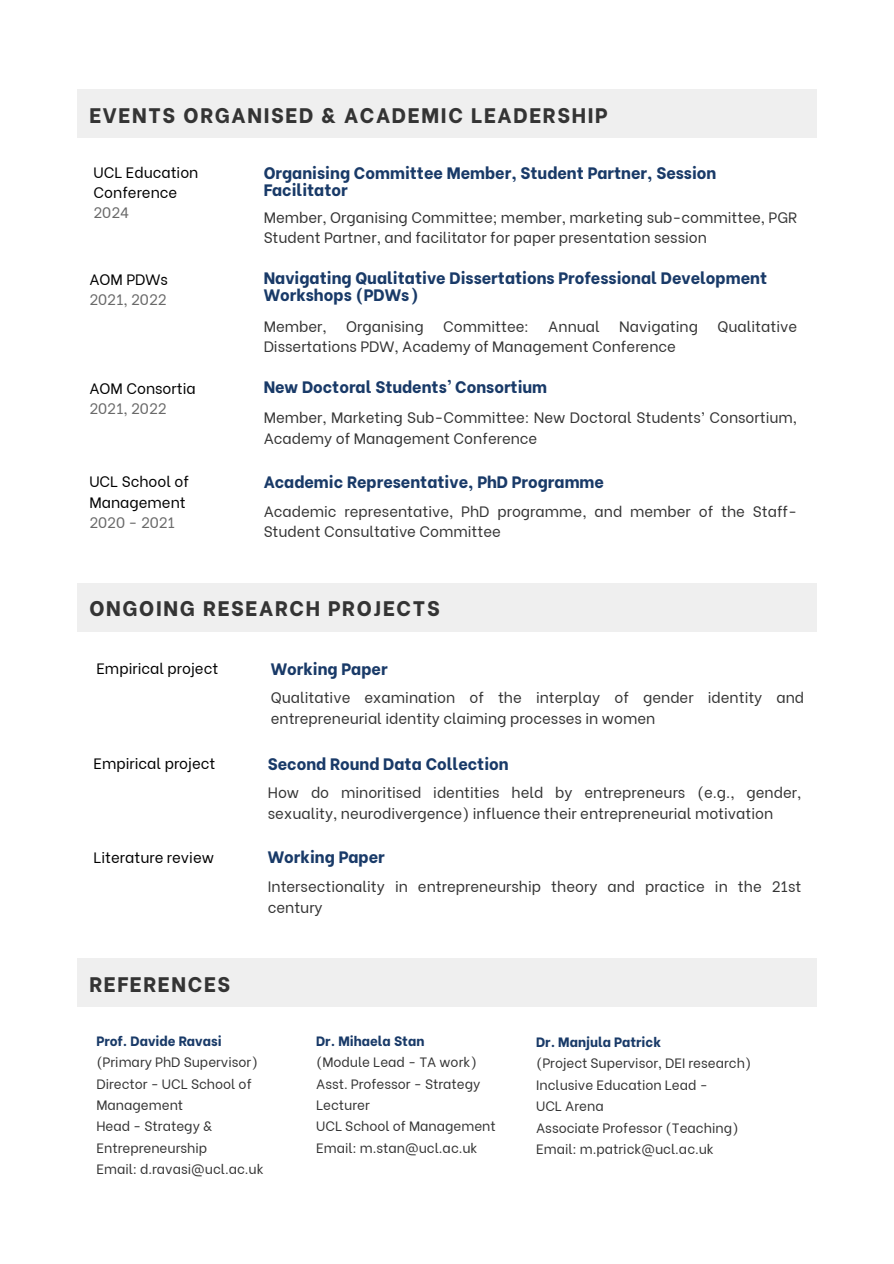
<style>
.page{position:relative;width:894px;height:1264px;background:#fff}
.page>*{position:absolute;margin:0;border:0;box-sizing:border-box;transform-origin:0 0}
.t1{font:800 21px "Be Vietnam";letter-spacing:.08em;color:#343434}
.t2{font:800 16.5px/16.8px "Be Vietnam";color:#193a68}
.t3{font:15px/20.2px "Be Vietnam";color:#343434}
.t4{font:15px/20.2px "Be Vietnam";color:#000}
.t5{font:15px/20.2px "Be Vietnam";color:#696969}
.t6{font:13.5px/21.3px "Be Vietnam";color:#343434}
.t7{font:800 13.5px "Be Vietnam";color:#193a68}
.s1{color:#696969}
.s2{color:#000}
</style>
<div class="page">
<div style="left:77px;top:583px;width:739px;height:48px;background:#efefef"></div>
<div style="left:77px;top:89px;width:739px;height:49px;background:#efefef"></div>
<div style="left:77px;top:958px;width:739px;height:48px;background:#efefef"></div>
<h1 class="t1" style="left:89px;top:97px;width:519px">EVENTS ORGANISED &amp; ACADEMIC LEADERSHIP</h1>
<h2 class="t4" style="left:93px;top:160px;width:106px">UCL Education<br>Conference<br><span class="s1">2024</span></h2>
<h2 class="t5" style="left:89px;top:268px;width:80px"><span class="s2">AOM PDWs<br></span>2021, 2022</h2>
<h3 class="t2" style="left:263px;top:163px;width:454px">Organising Committee Member, Student Partner, Session<br>Facilitator</h3>
<h3 class="t3" style="left:263px;top:206px;width:535px">Member, Organising Committee; member, marketing sub-committee, PGR<br>Student Partner, and facilitator for paper presentation session</h3>
<h3 class="t2" style="left:263px;top:268px;width:505px">Navigating Qualitative Dissertations Professional Development<br>Workshops (PDWs)</h3>
<h3 class="t3" style="left:263px;top:315px;width:65px">Member,</h3>
<h3 class="t3" style="left:346px;top:315px;width:79px">Organising</h3>
<h3 class="t3" style="left:443px;top:315px;width:87px">Committee:</h3>
<h3 class="t3" style="left:548px;top:315px;width:53px">Annual</h3>
<h3 class="t3" style="left:619px;top:315px;width:80px">Navigating</h3>
<h3 class="t3" style="left:717px;top:315px;width:81px">Qualitative</h3>
<h3 class="t3" style="left:263px;top:335px;width:413px">Dissertations PDW, Academy of Management Conference</h3>
<h2 class="t4" style="left:89px;top:376px;width:108px">AOM Consortia</h2>
<h3 class="t2" style="left:263px;top:377px;width:285px">New Doctoral Students’ Consortium</h3>
<h2 class="t5" style="left:89px;top:397px;width:79px">2021, 2022</h2>
<h3 class="t3" style="left:263px;top:406px;width:535px">Member, Marketing Sub-Committee: New Doctoral Students’ Consortium,<br>Academy of Management Conference</h3>
<h2 class="t4" style="left:89px;top:470px;width:101px">UCL School of</h2>
<h3 class="t2" style="left:263px;top:472px;width:342px">Academic Representative, PhD Programme</h3>
<h2 class="t4" style="left:89px;top:490px;width:98px">Management<br><span class="s1">2020 - 2021</span></h2>
<h3 class="t3" style="left:263px;top:500px;width:535px">Academic representative, PhD programme, and member of the Staff-<br>Student Consultative Committee</h3>
<h1 class="t1" style="left:89px;top:591px;width:352px">ONGOING RESEARCH PROJECTS</h1>
<p class="t4" style="left:96px;top:656px;width:123px">Empirical project</p>
<p class="t2" style="left:271px;top:658px;width:118px">Working Paper</p>
<p class="t3" style="left:271px;top:686px;width:535px">Qualitative examination of the interplay of gender identity and entrepreneurial identity claiming processes in women</p>
<p class="t4" style="left:93px;top:751px;width:123px">Empirical project</p>
<p class="t2" style="left:268px;top:753px;width:242px">Second Round Data Collection</p>
<p class="t3" style="left:268px;top:781px;width:535px">How do minoritised identities held by entrepreneurs (e.g., gender, sexuality, neurodivergence) influence their entrepreneurial motivation</p>
<p class="t4" style="left:93px;top:845px;width:122px">Literature review</p>
<p class="t2" style="left:268px;top:847px;width:118px">Working Paper</p>
<p class="t3" style="left:268px;top:875px;width:535px">Intersectionality in entrepreneurship theory and practice in the 21st century</p>
<h3 class="t1" style="left:89px;top:966px;width:142px">REFERENCES</h3>
<h2 class="t7" style="left:96px;top:1029px;width:127px">Prof. Davide Ravasi</h2>
<h3 class="t6" style="left:96px;top:1050px;width:163px">(Primary PhD Supervisor)<br>Director - UCL School of<br>Management</h3>
<h3 class="t6" style="left:96px;top:1114px;width:117px">Head - Strategy &amp;<br>Entrepreneurship</h3>
<h2 class="t6" style="left:96px;top:1157px;width:169px">Email: d.ravasi@ucl.ac.uk</h2>
<p class="t7" style="left:316px;top:1029px;width:110px">Dr. Mihaela Stan</p>
<p class="t6" style="left:316px;top:1050px;width:162px">(Module Lead - TA work)</p>
<p class="t6" style="left:316px;top:1071px;width:166px">Asst. Professor - Strategy</p>
<p class="t6" style="left:316px;top:1093px;width:55px">Lecturer</p>
<p class="t6" style="left:316px;top:1114px;width:181px">UCL School of Management</p>
<p class="t6" style="left:316px;top:1135px;width:163px">Email: m.stan@ucl.ac.uk</p>
<h3 class="t7" style="left:536px;top:1030px;width:126px">Dr. Manjula Patrick</h3>
<h3 class="t6" style="left:536px;top:1051px;width:217px">(Project Supervisor, DEI research)</h3>
<h2 class="t6" style="left:536px;top:1072px;width:173px">Inclusive Education Lead -</h2>
<h3 class="t6" style="left:536px;top:1094px;width:69px">UCL Arena</h3>
<h1 class="t6" style="left:536px;top:1115px;width:204px">Associate Professor (Teaching)</h1>
<p class="t6" style="left:536px;top:1136px;width:179px">Email: m.patrick@ucl.ac.uk</p>
</div>
